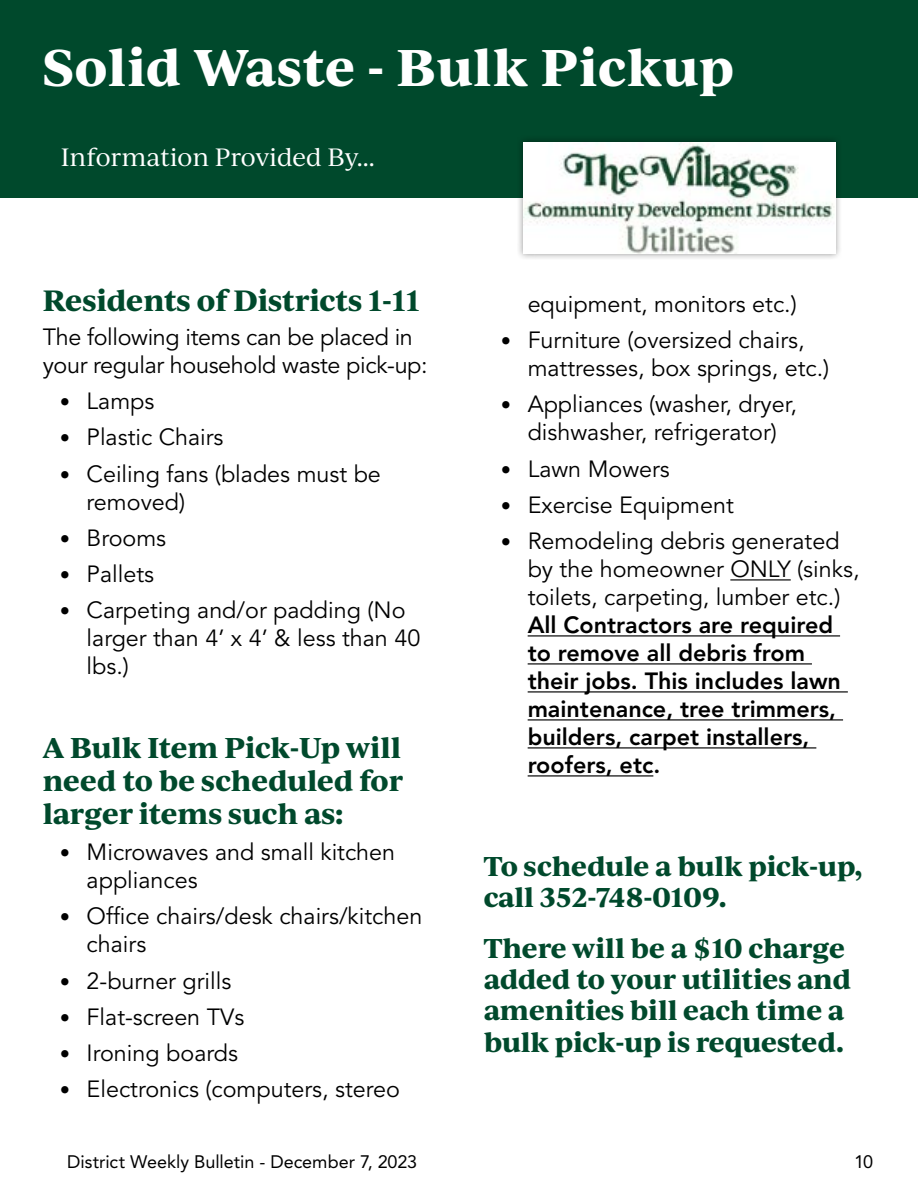
<style>
.page{position:relative;width:918px;height:1188px;background:#fff}
.page>*{position:absolute;margin:0;border:0;box-sizing:border-box;transform-origin:0 0}
.t1{font:700 49.35px "Ivy Journal";letter-spacing:.005em;color:#fff}
.t2{font:700 28.2px "Ivy Journal";letter-spacing:-.005em;color:#00492c}
.t3{font:700 27.45px/33px "Ivy Journal";color:#00492c;text-align:justify}
.t4{font:700 26.1px/31.3px "Ivy Journal";letter-spacing:-.01em;color:#00492c}
.t5{font:24px "Ivy Journal";letter-spacing:-.005em;color:#fff}
.t6{font:23.4px/28px "Avenir";color:#000}
.t7{font:800 23.4px/28px "Avenir";color:#000}
.t8{font:18px "Avenir LT Std";color:#000}
.s1{font-family:"Calibri"}
</style>
<div class="page">
<hr style="left:730px;top:579px;width:61px;height:2px;background:#000">
<hr style="left:528px;top:635px;width:312px;height:2px;background:#000">
<hr style="left:528px;top:663px;width:284px;height:2px;background:#000">
<hr style="left:528px;top:691px;width:320px;height:2px;background:#000">
<hr style="left:528px;top:719px;width:315px;height:2px;background:#000">
<hr style="left:528px;top:747px;width:288px;height:2px;background:#000">
<hr style="left:528px;top:775px;width:125px;height:2px;background:#000">
<div style="left:0;top:0;width:918px;height:198px;background:#00492c"></div>
<div style="left:517px;top:136px;width:325px;height:124px;background:#000;opacity:.4"></div>
<img style="left:523px;top:142px;width:313px;height:112px">
<h1 class="t1" style="left:43px;top:30px;width:693px">Solid Waste - Bulk Pickup</h1>
<p class="t5" style="left:61px;top:140px;width:316px">Information Provided By...</p>
<p class="t2" style="left:43px;top:280px;width:379px">Residents of Districts 1-11</p>
<p class="t6" style="left:43px;top:324px;width:386px">The following items can be placed in your regular household waste pick-up:</p>
<p class="t6" style="left:59px;top:388px;width:97px"><span class="s1">•</span> Lamps</p>
<p class="t6" style="left:59px;top:424px;width:166px"><span class="s1">•</span> Plastic Chairs</p>
<p class="t6" style="left:87px;top:460px;width:296px;text-indent:-27px"><span class="s1">•</span> Ceiling fans (blades must be removed)</p>
<p class="t6" style="left:59px;top:525px;width:108px"><span class="s1">•</span> Brooms</p>
<p class="t6" style="left:59px;top:561px;width:96px"><span class="s1">•</span> Pallets</p>
<p class="t6" style="left:87px;top:597px;width:335px;text-indent:-27px"><span class="s1">•</span> Carpeting and/or padding (No larger than 4’ x 4’ &amp; less than 40 lbs.)</p>
<p class="t3" style="left:43px;top:730px;width:362px">A Bulk Item Pick-Up will need to be scheduled for larger items such as:</p>
<p class="t6" style="left:87px;top:839px;width:310px;text-indent:-27px"><span class="s1">•</span> Microwaves and small kitchen appliances</p>
<p class="t6" style="left:87px;top:903px;width:337px;text-indent:-27px"><span class="s1">•</span> Office chairs/desk chairs/kitchen chairs</p>
<p class="t6" style="left:59px;top:967px;width:174px"><span class="s1">•</span> 2-burner grills</p>
<p class="t6" style="left:59px;top:1004px;width:187px"><span class="s1">•</span> Flat-screen TVs</p>
<p class="t6" style="left:59px;top:1040px;width:180px"><span class="s1">•</span> Ironing boards</p>
<p class="t6" style="left:59px;top:1076px;width:342px"><span class="s1">•</span> Electronics (computers, stereo</p>
<p class="t6" style="left:528px;top:290px;width:271px">equipment, monitors etc.)</p>
<p class="t6" style="left:528px;top:327px;width:303px;text-indent:-27px"><span class="s1">•</span> Furniture (oversized chairs, mattresses, box springs, etc.)</p>
<p class="t6" style="left:500px;top:391px;width:298px;text-align:center"><span class="s1">•</span> Appliances (washer, dryer, dishwasher, refrigerator)</p>
<p class="t6" style="left:500px;top:455px;width:171px"><span class="s1">•</span> Lawn Mowers</p>
<p class="t6" style="left:500px;top:491px;width:235px"><span class="s1">•</span> Exercise Equipment</p>
<p class="t6" style="left:528px;top:528px;width:333px;text-indent:-27px"><span class="s1">•</span> Remodeling debris generated by the homeowner ONLY (sinks, toilets, carpeting, lumber etc.)</p>
<p class="t7" style="left:528px;top:612px;width:315px">All Contractors are required to remove all debris from their jobs. This includes lawn maintenance, tree trimmers, builders, carpet installers, roofers, etc.</p>
<p class="t4" style="left:484px;top:849px;width:380px">To schedule a bulk pick-up, call 352-748-0109.</p>
<p class="t4" style="left:484px;top:931px;width:369px">There will be a $10 charge added to your utilities and amenities bill each time a bulk pick-up is requested.</p>
<p class="t8" style="left:67px;top:1151px;width:352px">District Weekly Bulletin - December 7, 2023</p>
<p class="t8" style="left:854px;top:1151px;width:21px">10</p>
</div>
